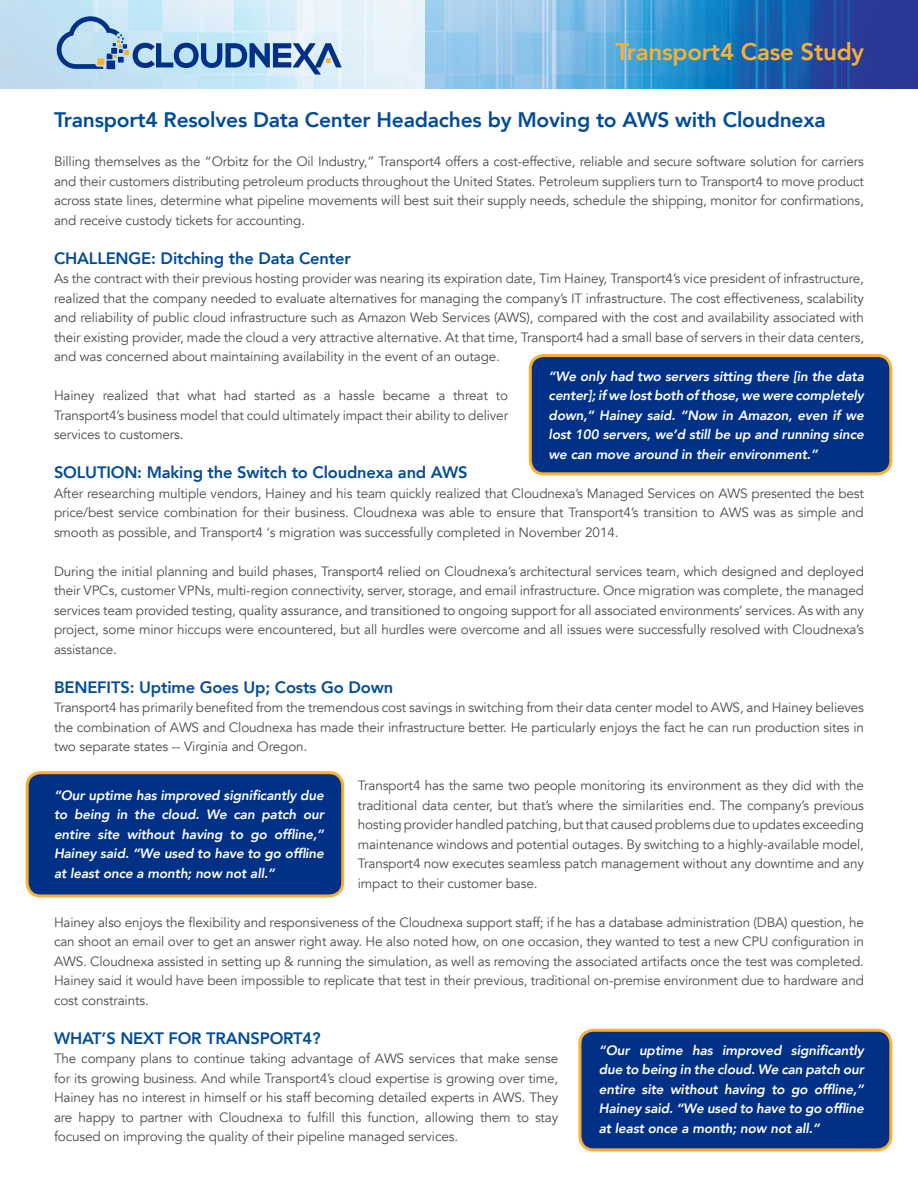
<style>
.page{position:relative;width:918px;height:1188px;background:#fff}
.page>*{position:absolute;margin:0;border:0;box-sizing:border-box;transform-origin:0 0}
.t1{font:800 24px "Avenir";letter-spacing:-.01em;color:#fbb033}
.t2{font:800 21px "Avenir";letter-spacing:-.01em;color:#004c99}
.t3{font:800 16.5px "Avenir";letter-spacing:-.01em;color:#004c99}
.t4{font:13.5px/19.5px "Avenir";letter-spacing:-.01em;color:#4b4c4d;text-align:justify}
.t5{font:italic 800 13.5px/19.5px "Avenir";letter-spacing:-.01em;color:#fff;text-align:justify}
</style>
<div class="page">
<img style="left:425px;top:0;width:493px;height:89px">
<div style="left:530px;top:356px;width:361px;height:118px;background:#003186;border-radius:14px"></div>
<div style="left:529px;top:354px;width:363px;height:121px;border:3px solid #fbb033;border-radius:14px"></div>
<svg style="left:0;top:0;width:425px;height:89px;background:#d2e8f5"></svg>
<svg style="left:57px;top:16px;width:285px;height:58px;background:#a2c2dd"></svg>
<div style="left:27px;top:773px;width:316px;height:123px;background:#003186;border-radius:14px"></div>
<div style="left:26px;top:771px;width:318px;height:126px;border:3px solid #fbb033;border-radius:14px"></div>
<div style="left:580px;top:1030px;width:311px;height:120px;background:#003186;border-radius:14px"></div>
<div style="left:578px;top:1029px;width:314px;height:122px;border:3px solid #fbb033;border-radius:14px"></div>
<p class="t1" style="left:616px;top:33px;width:250px">Transport4 Case Study</p>
<p class="t2" style="left:54px;top:104px;width:773px">Transport4 Resolves Data Center Headaches by Moving to AWS with Cloudnexa</p>
<p class="t4" style="left:54px;top:152px;width:812px">Billing themselves as the “Orbitz for the Oil Industry,” Transport4 offers a cost-effective, reliable and secure software solution for carriers and their customers distributing petroleum products throughout the United States. Petroleum suppliers turn to Transport4 to move product across state lines, determine what pipeline movements will best suit their supply needs, schedule the shipping, monitor for confirmations, and receive custody tickets for accounting.</p>
<p class="t3" style="left:54px;top:245px;width:298px">CHALLENGE: Ditching the Data Center</p>
<p class="t4" style="left:54px;top:269px;width:812px">As the contract with their previous hosting provider was nearing its expiration date, Tim Hainey, Transport4’s vice president of infrastructure, realized that the company needed to evaluate alternatives for managing the company’s IT infrastructure. The cost effectiveness, scalability and reliability of public cloud infrastructure such as Amazon Web Services (AWS), compared with the cost and availability associated with their existing provider, made the cloud a very attractive alternative. At that time, Transport4 had a small base of servers in their data centers, and was concerned about maintaining availability in the event of an outage.</p>
<p class="t4" style="left:54px;top:386px;width:456px">Hainey realized that what had started as a hassle became a threat to Transport4’s business model that could ultimately impact their ability to deliver services to customers.</p>
<p class="t3" style="left:54px;top:460px;width:415px">SOLUTION: Making the Switch to Cloudnexa and AWS</p>
<p class="t4" style="left:54px;top:484px;width:812px">After researching multiple vendors, Hainey and his team quickly realized that Cloudnexa’s Managed Services on AWS presented the best price/best service combination for their business. Cloudnexa was able to ensure that Transport4’s transition to AWS was as simple and smooth as possible, and Transport4 ‘s migration was successfully completed in November 2014.</p>
<p class="t4" style="left:54px;top:562px;width:812px">During the initial planning and build phases, Transport4 relied on Cloudnexa’s architectural services team, which designed and deployed their VPCs, customer VPNs, multi-region connectivity, server, storage, and email infrastructure. Once migration was complete, the managed services team provided testing, quality assurance, and transitioned to ongoing support for all associated environments’ services. As with any project, some minor hiccups were encountered, but all hurdles were overcome and all issues were successfully resolved with Cloudnexa’s assistance.</p>
<p class="t3" style="left:54px;top:674px;width:341px">BENEFITS: Uptime Goes Up; Costs Go Down</p>
<p class="t4" style="left:54px;top:698px;width:812px">Transport4 has primarily benefited from the tremendous cost savings in switching from their data center model to AWS, and Hainey believes the combination of AWS and Cloudnexa has made their infrastructure better. He particularly enjoys the fact he can run production sites in two separate states -- Virginia and Oregon.</p>
<p class="t4" style="left:358px;top:776px;width:508px">Transport4 has the same two people monitoring its environment as they did with the traditional data center, but that’s where the similarities end. The company’s previous hosting provider handled patching, but that caused problems due to updates exceeding maintenance windows and potential outages. By switching to a highly-available model, Transport4 now executes seamless patch management without any downtime and any impact to their customer base.</p>
<p class="t4" style="left:54px;top:913px;width:812px">Hainey also enjoys the flexibility and responsiveness of the Cloudnexa support staff; if he has a database administration (DBA) question, he can shoot an email over to get an answer right away. He also noted how, on one occasion, they wanted to test a new CPU configuration in AWS. Cloudnexa assisted in setting up &amp; running the simulation, as well as removing the associated artifacts once the test was completed.<br>Hainey said it would have been impossible to replicate that test in their previous, traditional on-premise environment due to hardware and cost constraints.</p>
<p class="t3" style="left:54px;top:1025px;width:268px">WHAT’S NEXT FOR TRANSPORT4?</p>
<p class="t4" style="left:54px;top:1049px;width:506px">The company plans to continue taking advantage of AWS services that make sense for its growing business. And while Transport4’s cloud expertise is growing over time, Hainey has no interest in himself or his staff becoming detailed experts in AWS. They are happy to partner with Cloudnexa to fulfill this function, allowing them to stay focused on improving the quality of their pipeline managed services.</p>
<p class="t5" style="left:549px;top:367px;width:317px">“We only had two servers sitting there [in the data center]; if we lost both of those, we were completely down,” Hainey said. “Now in Amazon, even if we lost 100 servers, we’d still be up and running since we can move around in their environment.”</p>
<p class="t5" style="left:54px;top:785px;width:272px">“Our uptime has improved significantly due to being in the cloud. We can patch our entire site without having to go offline,” Hainey said. “We used to have to go offline at least once a month; now not all.”</p>
<p class="t5" style="left:599px;top:1040px;width:267px">“Our uptime has improved significantly due to being in the cloud. We can patch our entire site without having to go offline,” Hainey said. “We used to have to go offline at least once a month; now not all.”</p>
</div>
